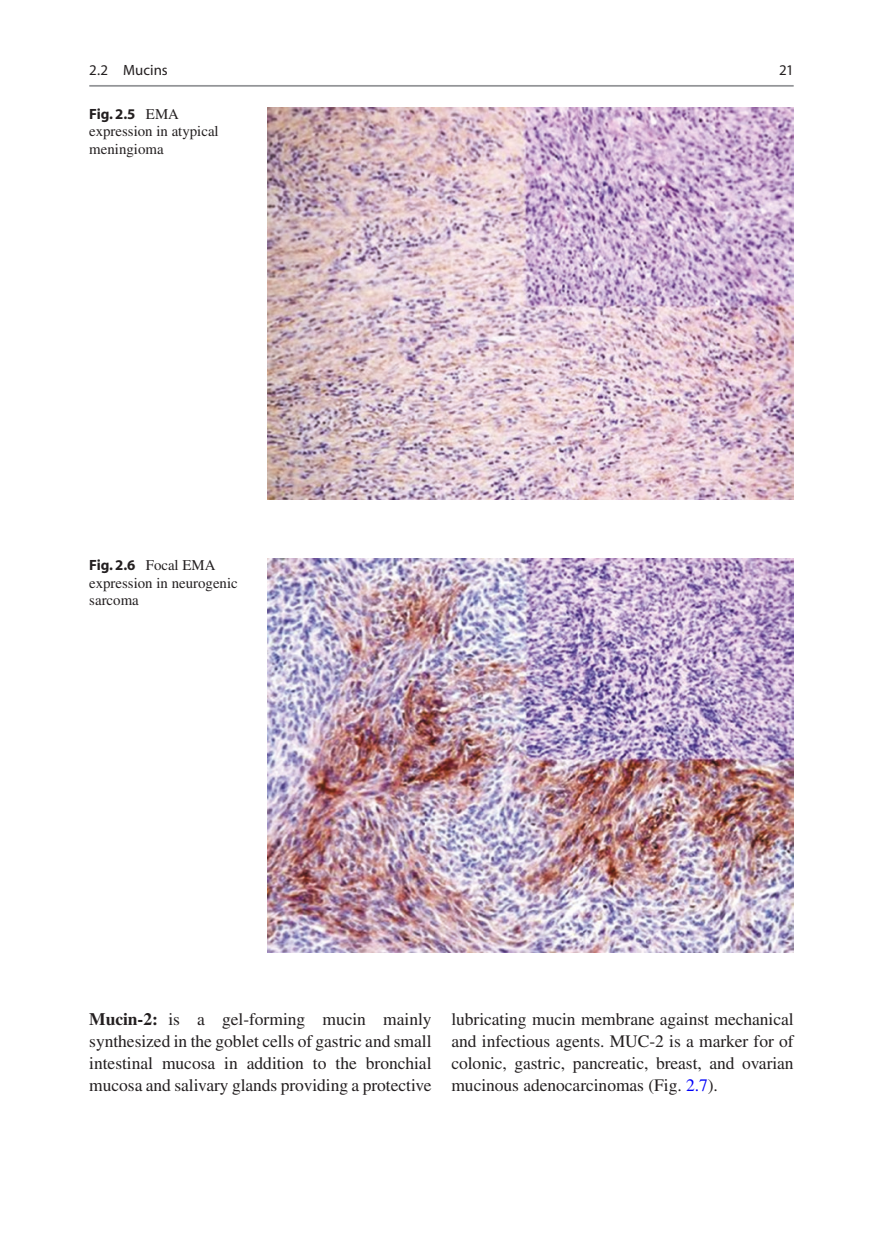
<style>
.page{position:relative;width:883px;height:1260px;background:#fff}
.page>*{position:absolute;margin:0;border:0;box-sizing:border-box;transform-origin:0 0}
.t1{font:17.5px/21.9px "Shlyfj Times";letter-spacing:-.005em;color:#231f20;text-align:justify}
.t2{font:14.88px/17.5px "Shlyfj Times";color:#231f20}
.t3{font:14.88px "Dhdjkx Myriad";letter-spacing:.005em;color:#231f20}
.t4{font:700 14.88px "Rwprtt Myriad";color:#231f20}
.s1{font-family:"Shlyfj Times";font-weight:400}
.s2{font-family:"Rwprtt Myriad";font-weight:700}
.s3{font-family:"Dngnfd Times";font-weight:700}
.s4{color:#0000fa}
</style>
<div class="page">
<img style="left:268px;top:107px;width:526px;height:393px">
<img style="left:268px;top:559px;width:526px;height:394px">
<hr style="left:89px;top:85px;width:705px;height:2px;background:#939598">
<p class="t3" style="left:89px;top:63px;width:80px">2.2 Mucins</p>
<p class="t4" style="left:89px;top:106px;width:91px">Fig. 2.5 <span class="s1">EMA</span></p>
<p class="t2" style="left:89px;top:122px;width:131px">expression in atypical meningioma</p>
<p class="t2" style="left:89px;top:557px;width:150px"><span class="s2">Fig. 2.6</span> Focal EMA expression in neurogenic sarcoma</p>
<p class="t3" style="left:779px;top:63px;width:16px">21</p>
<p class="t1" style="left:89px;top:1008px;width:344px"><span class="s3">Mucin-2:</span> is a gel-forming mucin mainly synthesized in the goblet cells of gastric and small intestinal mucosa in addition to the bronchial mucosa and salivary glands providing a protective</p>
<p class="t1" style="left:451px;top:1008px;width:344px">lubricating mucin membrane against mechanical and infectious agents. MUC-2 is a marker for of colonic, gastric, pancreatic, breast, and ovarian mucinous adenocarcinomas (Fig. <span class="s4">2.7</span>).</p>
</div>
